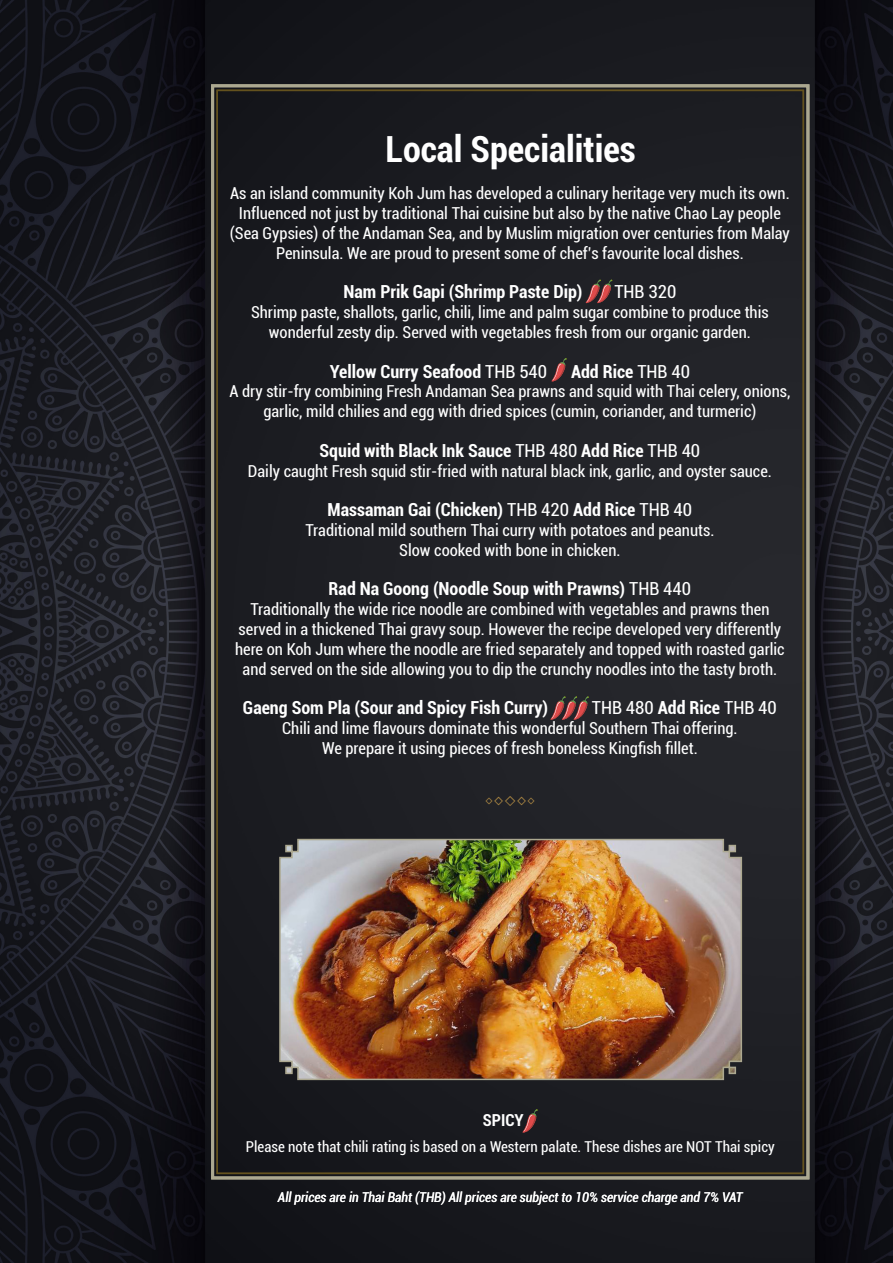
<style>
.page{position:relative;width:893px;height:1263px;background:#fff}
.page>*{position:absolute;margin:0;border:0;box-sizing:border-box;transform-origin:0 0}
.t1{font:700 condensed 36px "Roboto";color:#fff}
.t2{font:700 condensed 18px "Roboto";color:#fff}
.t3{font:condensed 18px "Roboto";color:#fff}
.t4{font:condensed 16.5px/19.8px "Roboto";color:#fff;text-align:center}
.t5{font:700 condensed 16.5px "Roboto";color:#fff}
.t6{font:condensed 15px "Roboto";color:#fff}
.t7{font:italic condensed 13.5px "Roboto";color:#fff}
.s1{font-weight:400}
.s2{font-weight:700}
</style>
<div class="page">
<img style="left:0;top:0;width:893px;height:1263px">
<div style="left:211px;top:84px;width:598px;height:1095px;border:3px solid #aca890"></div>
<svg style="left:586px;top:279px;width:26px;height:24px"></svg>
<svg style="left:550px;top:696px;width:39px;height:24px"></svg>
<svg style="left:551px;top:358px;width:16px;height:24px"></svg>
<img style="left:278px;top:838px;width:465px;height:243px">
<svg style="left:522px;top:1109px;width:16px;height:24px"></svg>
<svg style="left:486px;top:796px;width:49px;height:10px"></svg>
<p class="t1" style="left:386px;top:124px;width:252px">Local Specialities</p>
<p class="t4" style="left:230px;top:183px;width:561px">As an island community Koh Jum has developed a culinary heritage very much its own.<br>Influenced not just by traditional Thai cuisine but also by the native Chao Lay people</p>
<p class="t4" style="left:230px;top:223px;width:561px">(Sea Gypsies) of the Andaman Sea, and by Muslim migration over centuries from Malay<br>Peninsula. We are proud to present some of chef’s favourite local dishes.</p>
<p class="t2" style="left:343px;top:279px;width:241px">Nam Prik Gapi (Shrimp Paste Dip)</p>
<p class="t3" style="left:614px;top:279px;width:63px">THB 320</p>
<p class="t4" style="left:251px;top:302px;width:519px">Shrimp paste, shallots, garlic, chili, lime and palm sugar combine to produce this</p>
<p class="t4" style="left:269px;top:322px;width:483px">wonderful zesty dip. Served with vegetables fresh from our organic garden.</p>
<p class="t2" style="left:330px;top:359px;width:219px">Yellow Curry Seafood <span class="s1">THB 540</span></p>
<p class="t2" style="left:571px;top:359px;width:121px">Add Rice <span class="s1">THB 40</span></p>
<p class="t4" style="left:229px;top:381px;width:562px">A dry stir-fry combining Fresh Andaman Sea prawns and squid with Thai celery, onions, garlic, mild chilies and egg with dried spices (cumin, coriander, and turmeric)</p>
<p class="t2" style="left:320px;top:438px;width:382px">Squid with Black Ink Sauce <span class="s1">THB 480</span> Add Rice <span class="s1">THB 40</span></p>
<p class="t4" style="left:248px;top:460px;width:526px">Daily caught Fresh squid stir-fried with natural black ink, garlic, and oyster sauce.</p>
<p class="t2" style="left:328px;top:497px;width:366px">Massaman Gai (Chicken) <span class="s1">THB 420</span> Add Rice <span class="s1">THB 40</span></p>
<p class="t4" style="left:305px;top:520px;width:410px">Traditional mild southern Thai curry with potatoes and peanuts.</p>
<p class="t4" style="left:399px;top:539px;width:223px">Slow cooked with bone in chicken.</p>
<p class="t2" style="left:329px;top:576px;width:364px">Rad Na Goong (Noodle Soup with Prawns) <span class="s1">THB 440</span></p>
<p class="t4" style="left:250px;top:599px;width:521px">Traditionally the wide rice noodle are combined with vegetables and prawns then</p>
<p class="t4" style="left:239px;top:619px;width:544px">served in a thickened Thai gravy soup. However the recipe developed very differently</p>
<p class="t4" style="left:235px;top:638px;width:551px">here on Koh Jum where the noodle are fried separately and topped with roasted garlic</p>
<p class="t4" style="left:243px;top:658px;width:536px">and served on the side allowing you to dip the crunchy noodles into the tasty broth.</p>
<p class="t2" style="left:243px;top:695px;width:307px">Gaeng Som Pla (Sour and Spicy Fish Curry)</p>
<p class="t3" style="left:592px;top:695px;width:186px">THB 480 <span class="s2">Add Rice</span> THB 40</p>
<p class="t4" style="left:282px;top:718px;width:457px">Chili and lime flavours dominate this wonderful Southern Thai offering.</p>
<p class="t4" style="left:322px;top:737px;width:377px">We prepare it using pieces of fresh boneless Kingfish fillet.</p>
<p class="t5" style="left:483px;top:1108px;width:42px">SPICY</p>
<p class="t6" style="left:246px;top:1136px;width:530px">Please note that chili rating is based on a Western palate. These dishes are NOT Thai spicy</p>
<p class="t7" style="left:278px;top:1188px;width:466px">All prices are in Thai Baht (THB) All prices are subject to 10% service charge and 7% VAT</p>
</div>
